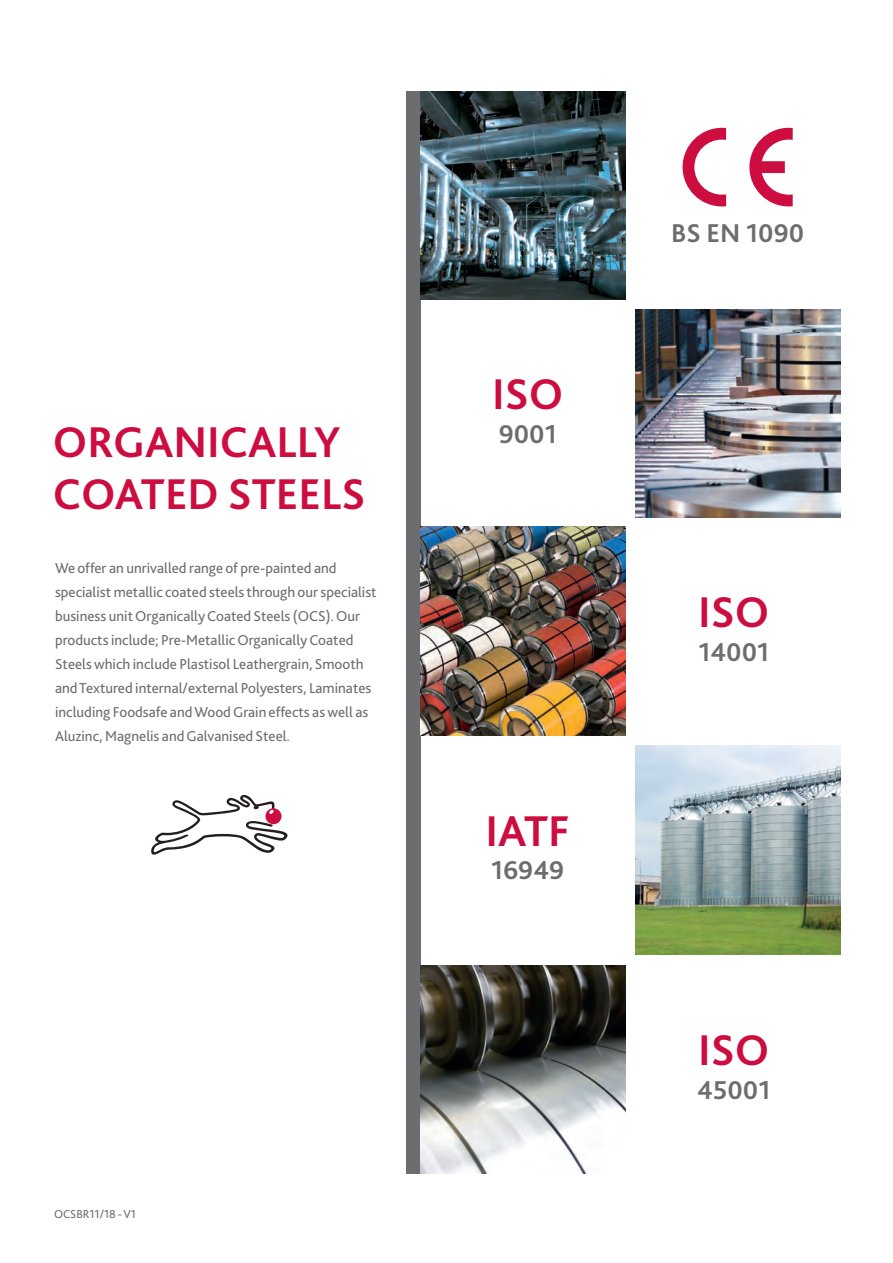
<style>
.page{position:relative;width:893px;height:1263px;background:#fff}
.page>*{position:absolute;margin:0;border:0;box-sizing:border-box;transform-origin:0 0}
.t1{font:700 45px/52.5px "Kl Bliss";color:#cd0d40}
.t2{font:700 27px "Kl Bliss";color:#6c6d70}
.t3{font:15px/24px "Kl Bliss";color:#6c6d70}
.t4{font:12px "Kl Bliss";color:#6c6d70}
</style>
<div class="page">
<img style="left:635px;top:309px;width:205px;height:208px">
<div style="left:406px;top:91px;width:14px;height:1083px;background:#6c6d70"></div>
<svg style="left:151px;top:795px;width:137px;height:60px"></svg>
<img style="left:420px;top:966px;width:205px;height:208px">
<img style="left:420px;top:91px;width:205px;height:209px">
<img style="left:635px;top:746px;width:205px;height:208px">
<img style="left:420px;top:527px;width:205px;height:208px">
<svg style="left:749px;top:128px;width:44px;height:78px"></svg>
<svg style="left:683px;top:128px;width:43px;height:78px"></svg>
<hr style="left:892px;top:662px;width:1px;height:255px;background:#bcbdc0">
<hr style="left:892px;top:676px;width:1px;height:255px;background:#cd0d40">
<p class="t1" style="left:53px;top:414px;width:314px">ORGANICALLY<br>COATED STEELS</p>
<p class="t3" style="left:55px;top:556px;width:323px">We offer an unrivalled range of pre-painted and specialist metallic coated steels through our specialist business unit Organically Coated Steels (OCS). Our products include; Pre-Metallic Organically Coated Steels which include Plastisol Leathergrain, Smooth and Textured internal/external Polyesters, Laminates including Foodsafe and Wood Grain effects as well as Aluzinc, Magnelis and Galvanised Steel.</p>
<p class="t4" style="left:54px;top:1207px;width:83px">OCSBR11/18 - V1</p>
<p class="t1" style="left:492px;top:367px;width:73px">ISO</p>
<p class="t2" style="left:499px;top:417px;width:59px">9001</p>
<p class="t1" style="left:486px;top:803px;width:86px">IATF</p>
<p class="t2" style="left:491px;top:854px;width:75px">16949</p>
<p class="t2" style="left:671px;top:216px;width:135px">BS EN 1090</p>
<p class="t1" style="left:698px;top:585px;width:73px">ISO</p>
<p class="t2" style="left:698px;top:635px;width:72px">14001</p>
<p class="t1" style="left:698px;top:1023px;width:73px">ISO</p>
<p class="t2" style="left:697px;top:1073px;width:75px">45001</p>
</div>
